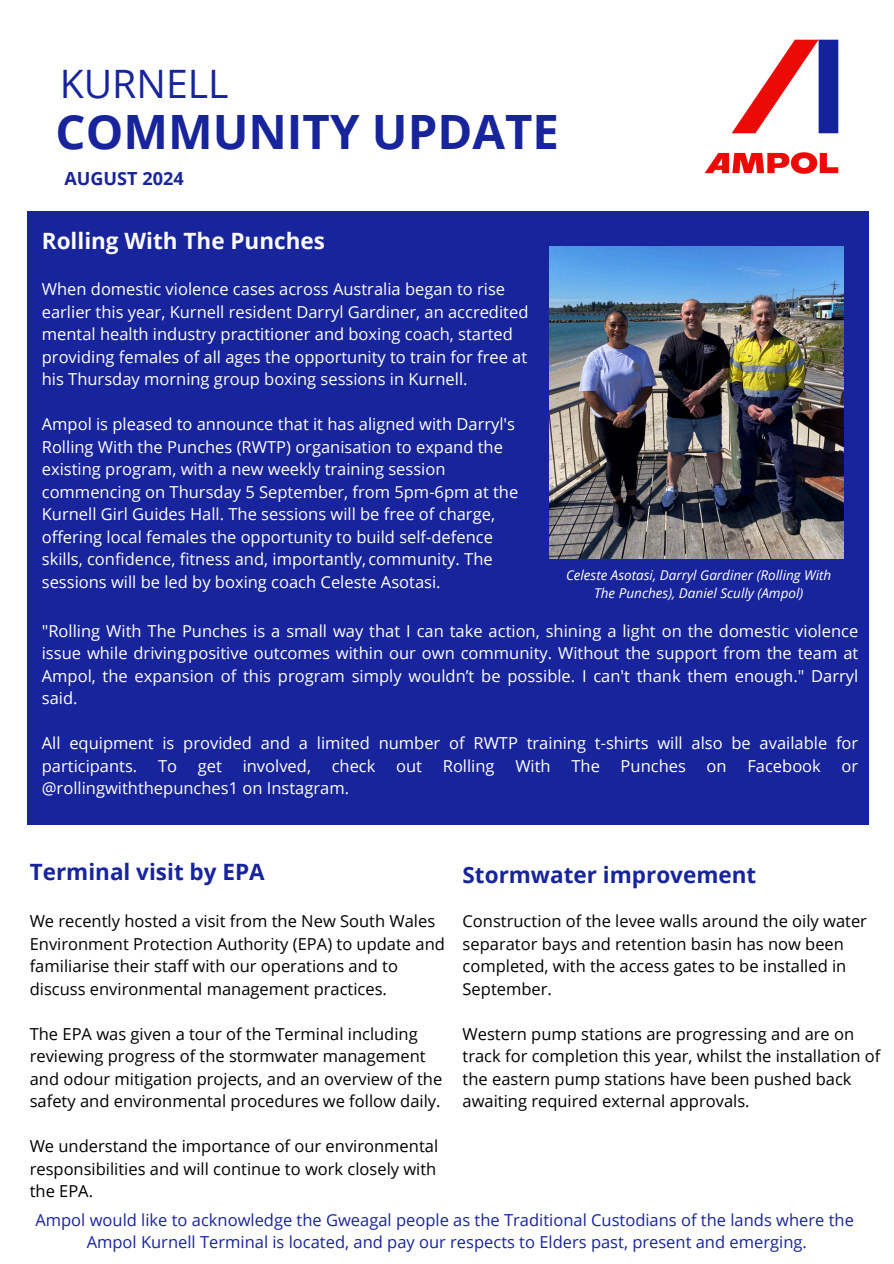
<style>
.page{position:relative;width:894px;height:1264px;background:#fff}
.page>*{position:absolute;margin:0;border:0;box-sizing:border-box;transform-origin:0 0}
.t1{font:700 47.25px "Open Sans";color:#18249c}
.t2{font:39.15px "Open Sans";color:#18249c}
.t3{font:700 22.5px "Open Sans";color:#18249c}
.t4{font:700 22.5px "Open Sans";color:#fafafa}
.t5{font:700 18px "Open Sans";color:#18249c}
.t6{font:16.5px/22.5px "Open Sans";color:#fff}
.t7{font:16.5px/22.5px "Open Sans";color:#000}
.t8{font:16.5px/22.5px "Open Sans";color:#18249c;text-align:center}
.t9{font:italic 13.5px/18px "Open Sans";color:#fff;text-align:center}
</style>
<div class="page">
<img style="left:704px;top:39px;width:135px;height:135px">
<div style="left:27px;top:211px;width:841px;height:614px;background:#18249c"></div>
<img style="left:549px;top:246px;width:294px;height:312px">
<p class="t2" style="left:60px;top:56px;width:170px">KURNELL</p>
<h4 class="t1" style="left:56px;top:98px;width:505px">COMMUNITY UPDATE</h4>
<h3 class="t5" style="left:64px;top:166px;width:121px">AUGUST 2024</h3>
<h5 class="t4" style="left:42px;top:225px;width:285px">Rolling With The Punches</h5>
<p class="t6" style="left:42px;top:277px;width:488px">When domestic violence cases across Australia began to rise earlier this year, Kurnell resident Darryl Gardiner, an accredited mental health industry practitioner and boxing coach, started providing females of all ages the opportunity to train for free at his Thursday morning group boxing sessions in Kurnell.</p>
<p class="t6" style="left:42px;top:412px;width:478px">Ampol is pleased to announce that it has aligned with Darryl's Rolling With the Punches (RWTP) organisation to expand the existing program, with a new weekly training session commencing on Thursday 5 September, from 5pm-6pm at the Kurnell Girl Guides Hall. The sessions will be free of charge, offering local females the opportunity to build self-defence skills, confidence, fitness and, importantly, community. The sessions will be led by boxing coach Celeste Asotasi.</p>
<h5 class="t6" style="left:42px;top:619px;width:817px;text-align:justify">"Rolling With The Punches is a small way that I can take action, shining a light on the domestic violence issue while drivingpositive outcomes within our own community. Without the support from the team at Ampol, the expansion of this program simply wouldn’t be possible. I can't thank them enough." Darryl said.</h5>
<h5 class="t6" style="left:42px;top:731px;width:817px">All equipment is provided and a limited number of RWTP training t-shirts will also be available for participants.</h5>
<h5 class="t9" style="left:566px;top:565px;width:267px">Celeste Asotasi, Darryl Gardiner (Rolling With<br>The Punches), Daniel Scully (Ampol)</h5>
<h5 class="t6" style="left:158px;top:754px;width:21px">To</h5>
<h5 class="t6" style="left:198px;top:754px;width:26px">get</h5>
<h5 class="t6" style="left:242px;top:754px;width:70px">involved,</h5>
<h5 class="t6" style="left:331px;top:754px;width:45px">check</h5>
<h5 class="t6" style="left:396px;top:754px;width:27px">out</h5>
<h5 class="t6" style="left:442px;top:754px;width:53px">Rolling</h5>
<h5 class="t6" style="left:515px;top:754px;width:37px">With</h5>
<h5 class="t6" style="left:571px;top:754px;width:30px">The</h5>
<h5 class="t6" style="left:620px;top:754px;width:67px">Punches</h5>
<h5 class="t6" style="left:706px;top:754px;width:22px">on</h5>
<h5 class="t6" style="left:747px;top:754px;width:75px">Facebook</h5>
<h5 class="t6" style="left:841px;top:754px;width:18px">or</h5>
<h5 class="t6" style="left:42px;top:776px;width:309px">@rollingwiththepunches1 on Instagram.</h5>
<h3 class="t3" style="left:30px;top:856px;width:236px">Terminal visit by EPA</h3>
<h3 class="t7" style="left:30px;top:909px;width:416px">We recently hosted a visit from the New South Wales Environment Protection Authority (EPA) to update and familiarise their staff with our operations and to discuss environmental management practices.</h3>
<h5 class="t7" style="left:30px;top:1022px;width:414px">The EPA was given a tour of the Terminal including reviewing progress of the stormwater management and odour mitigation projects, and an overview of the safety and environmental procedures we follow daily.</h5>
<h5 class="t7" style="left:30px;top:1134px;width:410px;text-align:justify">We understand the importance of our environmental responsibilities and will continue to work closely with the EPA.</h5>
<h5 class="t3" style="left:462px;top:858px;width:295px">Stormwater improvement</h5>
<h5 class="t7" style="left:462px;top:909px;width:406px">Construction of the levee walls around the oily water separator bays and retention basin has now been completed, with the access gates to be installed in September.</h5>
<h5 class="t7" style="left:462px;top:1022px;width:419px">Western pump stations are progressing and are on track for completion this year, whilst the installation of the eastern pump stations have been pushed back awaiting required external approvals.</h5>
<h5 class="t8" style="left:35px;top:1208px;width:819px">Ampol would like to acknowledge the Gweagal people as the Traditional Custodians of the lands where the<br>Ampol Kurnell Terminal is located, and pay our respects to Elders past, present and emerging.</h5>
</div>
